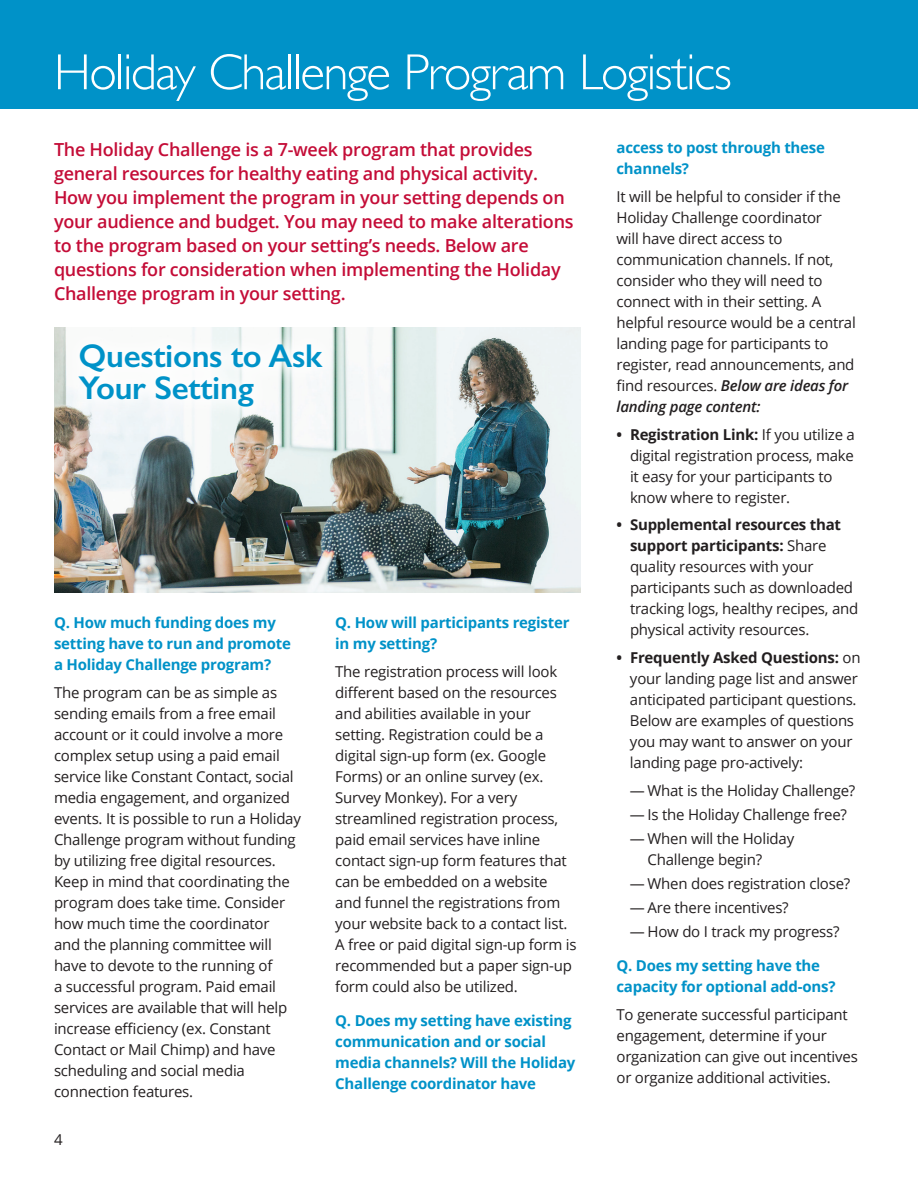
<style>
.page{position:relative;width:918px;height:1188px;background:#fff}
.page>*{position:absolute;margin:0;border:0;box-sizing:border-box;transform-origin:0 0}
.Header_1{font:300 51px "Gill Sans";letter-spacing:-.035em;color:#fff}
.Body{font:600 33px/31.5px "Gill Sans";letter-spacing:-.01em;color:#0092c8}
.Body-2{font:600 18px/24px "Open Sans";letter-spacing:-.015em;color:#c40c37}
.Body-3{font:15px/21px "Open Sans";letter-spacing:-.015em;color:#231f20}
.Body-4{font:700 15px/21px "Open Sans";letter-spacing:-.015em;color:#0092c8}
.s1{font-weight:600;font-style:italic}
.s2{font-weight:700}
</style>
<div class="page">
<img style="left:54px;top:327px;width:526px;height:266px">
<div style="left:0;top:0;width:918px;height:109px;background:#0092c8"></div>
<div style="left:61px;top:327px;width:279px;height:98px;background:#fff"></div>
<p class="Header_1" style="left:54px;top:32px;width:679px">Holiday Challenge Program Logistics</p>
<p class="Body-2" style="left:54px;top:137px;width:521px">The Holiday Challenge is a 7-week program that provides general resources for healthy eating and physical activity.<br>How you implement the program in your setting depends on your audience and budget. You may need to make alterations to the program based on your setting’s needs. Below are questions for consideration when implementing the Holiday Challenge program in your setting.</p>
<p class="Body" style="left:79px;top:340px;width:245px">Questions to Ask<br>Your Setting</p>
<p class="Body-4" style="left:54px;top:612px;width:239px">Q. How much funding does my setting have to run and promote a Holiday Challenge program?</p>
<p class="Body-3" style="left:54px;top:681px;width:248px">The program can be as simple as sending emails from a free email account or it could involve a more complex setup using a paid email service like Constant Contact, social media engagement, and organized events. It is possible to run a Holiday<br>Challenge program without funding by utilizing free digital resources.<br>Keep in mind that coordinating the program does take time. Consider how much time the coordinator<br>and the planning committee will have to devote to the running of<br>a successful program. Paid email services are available that will help increase efficiency (ex. Constant<br>Contact or Mail Chimp) and have scheduling and social media connection features.</p>
<p class="Body-3" style="left:54px;top:1129px;width:10px">4</p>
<p class="Body-4" style="left:335px;top:612px;width:236px">Q. How will participants register in my setting?</p>
<p class="Body-3" style="left:335px;top:660px;width:243px">The registration process will look different based on the resources and abilities available in your setting. Registration could be a digital sign-up form (ex. Google<br>Forms) or an online survey (ex.<br>Survey Monkey). For a very streamlined registration process, paid email services have inline contact sign-up form features that can be embedded on a website and funnel the registrations from your website back to a contact list.<br>A free or paid digital sign-up form is recommended but a paper sign-up form could also be utilized.</p>
<p class="Body-4" style="left:335px;top:1010px;width:242px">Q. Does my setting have existing communication and or social media channels? Will the Holiday<br>Challenge coordinator have</p>
<p class="Body-4" style="left:616px;top:137px;width:210px">access to post through these channels?</p>
<p class="Body-3" style="left:616px;top:186px;width:241px">It will be helpful to consider if the<br>Holiday Challenge coordinator<br>will have direct access to communication channels. If not, consider who they will need to connect with in their setting. A helpful resource would be a central landing page for participants to register, read announcements, and find resources. <span class="s1">Below are ideas for landing page content:</span></p>
<p class="Body-3" style="left:630px;top:423px;width:226px;text-indent:-14px"><span class="s2">• Registration Link:</span> If you utilize a digital registration process, make it easy for your participants to know where to register.</p>
<p class="Body-3" style="left:630px;top:514px;width:230px;text-indent:-14px"><span class="s2">• Supplemental resources that support participants:</span> Share quality resources with your participants such as downloaded tracking logs, healthy recipes, and physical activity resources.</p>
<p class="Body-3" style="left:630px;top:647px;width:232px;text-indent:-13px"><span class="s2">• Frequently Asked Questions:</span> on your landing page list and answer anticipated participant questions.<br>Below are examples of questions you may want to answer on your landing page pro-actively:</p>
<p class="Body-3" style="left:630px;top:780px;width:227px">— What is the Holiday Challenge?</p>
<p class="Body-3" style="left:630px;top:804px;width:219px">— Is the Holiday Challenge free?</p>
<p class="Body-3" style="left:648px;top:828px;width:148px;text-indent:-18px">— When will the Holiday<br>Challenge begin?</p>
<p class="Body-3" style="left:630px;top:873px;width:222px">— When does registration close?</p>
<p class="Body-3" style="left:630px;top:897px;width:160px">— Are there incentives?</p>
<p class="Body-3" style="left:630px;top:921px;width:211px">— How do I track my progress?</p>
<p class="Body-4" style="left:616px;top:955px;width:220px">Q. Does my setting have the capacity for optional add-ons?</p>
<p class="Body-3" style="left:616px;top:1004px;width:243px">To generate successful participant engagement, determine if your organization can give out incentives or organize additional activities.</p>
</div>
